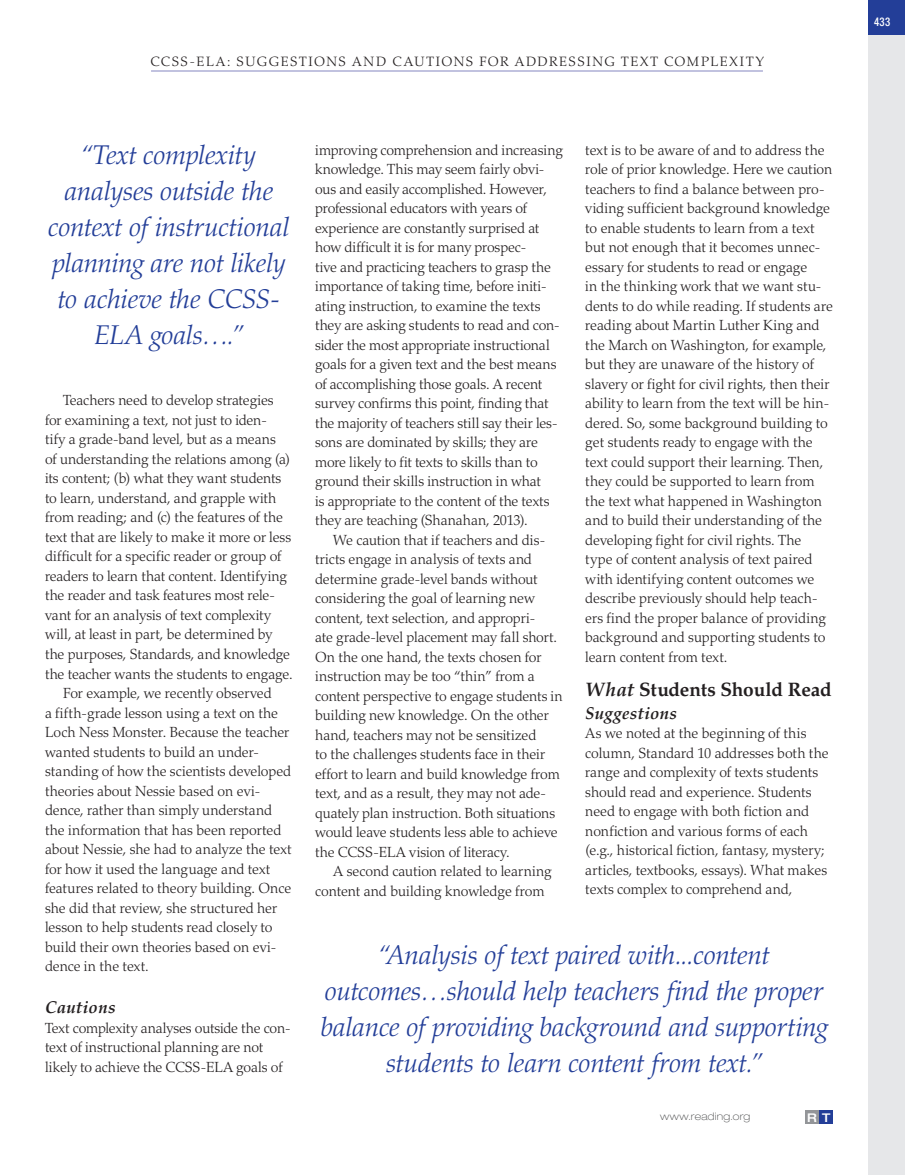
<style>
.page{position:relative;width:905px;height:1175px;background:#fff}
.page>*{position:absolute;margin:0;border:0;box-sizing:border-box;transform-origin:0 0}
.t1{font:italic 300 27px/36px "Palatino LT Std";color:#233e98;text-align:center}
.t2{font:700 19.5px "Palatino LT Std";letter-spacing:-.015em;color:#231f20}
.t3{font:italic 700 17.25px "Palatino LT Std";letter-spacing:.015em;color:#231f20}
.t4{font:300 14.7px/19.5px "Palatino LT Std";letter-spacing:-.005em;color:#231f20}
.t5{font:300 13.5px "Palatino LT Std";letter-spacing:.11em;color:#231f20}
.t6{font:500 condensed 12px "Helvetica Neue LT Std";color:#fff;scale:.9 1}
.t7{font:500 expanded 12px "Helvetica Neue LT Std";color:#fff}
.t8{font:100 expanded 10.5px "Helvetica Neue LT Std";letter-spacing:.025em;color:#4b4c4d}
.s1{font-style:italic}
</style>
<div class="page">
<hr style="left:151px;top:71px;width:612px;height:1px;background:#8587c1">
<div style="left:868px;top:0;width:36px;height:1174px;background:#e6e7e9"></div>
<div style="left:868px;top:0;width:36px;height:34px;background:#233e98"></div>
<div style="left:805px;top:1110px;width:13px;height:14px;background:#939598"></div>
<div style="left:819px;top:1110px;width:13px;height:14px;background:#233e98"></div>
<p class="t5" style="left:150px;top:56px;width:615px">CCSS- ELA: SUGGESTIONS AND CAUTIONS FOR ADDRESSING TEXT COMPLEXITY</p>
<h1 class="t1" style="left:48px;top:140px;width:243px">“Text complexity analyses outside the context of instructional planning are not likely to achieve the CCSS-<br>ELA goals….”</h1>
<p class="t4" style="left:63px;top:392px;width:212px">Teachers need to develop strategies</p>
<p class="t4" style="left:45px;top:412px;width:224px">for examining a text, not just to iden-</p>
<p class="t4" style="left:45px;top:431px;width:232px">tify a grade- band level, but as a means</p>
<p class="t4" style="left:45px;top:451px;width:247px">of understanding the relations among (a)</p>
<p class="t4" style="left:45px;top:470px;width:238px">its content; (b) what they want students</p>
<p class="t4" style="left:45px;top:490px;width:233px">to learn, understand, and grapple with</p>
<p class="t4" style="left:45px;top:509px;width:239px">from reading; and (c) the features of the</p>
<p class="t4" style="left:45px;top:529px;width:248px">text that are likely to make it more or less</p>
<p class="t4" style="left:45px;top:548px;width:238px">difficult for a specific reader or group of</p>
<p class="t4" style="left:45px;top:568px;width:243px">readers to learn that content. Identifying</p>
<p class="t4" style="left:45px;top:587px;width:232px">the reader and task features most rele-</p>
<p class="t4" style="left:45px;top:607px;width:227px">vant for an analysis of text complexity</p>
<p class="t4" style="left:45px;top:626px;width:229px">will, at least in part, be determined by</p>
<p class="t4" style="left:45px;top:646px;width:247px">the purposes, Standards, and knowledge</p>
<p class="t4" style="left:45px;top:665px;width:249px">the teacher wants the students to engage.</p>
<p class="t4" style="left:63px;top:685px;width:210px">For example, we recently observed</p>
<p class="t4" style="left:45px;top:704px;width:235px">a fifth- grade lesson using a text on the</p>
<p class="t4" style="left:45px;top:724px;width:246px">Loch Ness Monster. Because the teacher</p>
<p class="t4" style="left:45px;top:743px;width:216px">wanted students to build an under-</p>
<p class="t4" style="left:45px;top:763px;width:247px">standing of how the scientists developed</p>
<p class="t4" style="left:45px;top:782px;width:217px">theories about Nessie based on evi-</p>
<p class="t4" style="left:45px;top:802px;width:228px">dence, rather than simply understand</p>
<p class="t4" style="left:45px;top:821px;width:238px">the information that has been reported</p>
<p class="t4" style="left:45px;top:841px;width:248px">about Nessie, she had to analyze the text</p>
<p class="t4" style="left:45px;top:860px;width:227px">for how it used the language and text</p>
<p class="t4" style="left:45px;top:880px;width:248px">features related to theory building. Once</p>
<p class="t4" style="left:45px;top:899px;width:234px">she did that review, she structured her</p>
<p class="t4" style="left:45px;top:919px;width:229px">lesson to help students read closely to</p>
<p class="t4" style="left:45px;top:938px;width:233px">build their own theories based on evi-</p>
<p class="t4" style="left:45px;top:958px;width:105px">dence in the text.</p>
<p class="t3" style="left:45px;top:1000px;width:72px">Cautions</p>
<p class="t4" style="left:45px;top:1019px;width:247px">Text complexity analyses outside the con&shy;text of instructional planning are not likely to achieve the CCSS- ELA goals of</p>
<p class="t4" style="left:315px;top:142px;width:249px">improving comprehension and increasing knowledge. This may seem fairly obvi&shy;ous and easily accomplished. However, professional educators with years of experience are constantly surprised at how difficult it is for many prospec-<br>tive and practicing teachers to grasp the importance of taking time, before initi&shy;ating instruction, to examine the texts they are asking students to read and con&shy;sider the most appropriate instructional goals for a given text and the best means of accomplishing those goals. A recent survey confirms this point, finding that the majority of teachers still say their les&shy;sons are dominated by skills; they are more likely to fit texts to skills than to ground their skills instruction in what<br>is appropriate to the content of the texts they are teaching (Shanahan, 2013 ).</p>
<p class="t4" style="left:315px;top:532px;width:249px;text-indent:18px">We caution that if teachers and dis&shy;tricts engage in analysis of texts and determine grade- level bands without considering the goal of learning new content, text selection, and appropri-<br>ate grade- level placement may fall short.<br>On the one hand, the texts chosen for instruction may be too “thin” from a content perspective to engage students in building new knowledge. On the other hand, teachers may not be sensitized<br>to the challenges students face in their effort to learn and build knowledge from text, and as a result, they may not ade&shy;quately plan instruction. Both situations would leave students less able to achieve the CCSS- ELA vision of literacy.</p>
<p class="t4" style="left:315px;top:863px;width:238px;text-indent:18px">A second caution related to learning content and building knowledge from</p>
<p class="t4" style="left:585px;top:142px;width:249px">text is to be aware of and to address the role of prior knowledge. Here we caution teachers to find a balance between pro&shy;viding sufficient background knowledge to enable students to learn from a text but not enough that it becomes unnec&shy;essary for students to read or engage<br>in the thinking work that we want stu&shy;dents to do while reading. If students are reading about Martin Luther King and the March on Washington, for example, but they are unaware of the history of slavery or fight for civil rights, then their ability to learn from the text will be hin&shy;dered. So, some background building to get students ready to engage with the text could support their learning. Then, they could be supported to learn from the text what happened in Washington and to build their understanding of the developing fight for civil rights. The<br>type of content analysis of text paired with identifying content outcomes we describe previously should help teach&shy;ers find the proper balance of providing background and supporting students to learn content from text.</p>
<h2 class="t2" style="left:585px;top:682px;width:248px"><span class="s1">What</span> Students Should Read</h2>
<p class="t3" style="left:585px;top:706px;width:93px">Suggestions</p>
<p class="t4" style="left:585px;top:725px;width:245px">As we noted at the beginning of this column, Standard 10 addresses both the range and complexity of texts students should read and experience. Students need to engage with both fiction and nonfiction and various forms of each (e.g., historical fiction, fantasy, mystery; articles, textbooks, essays). What makes texts complex to comprehend and,</p>
<h1 class="t1" style="left:320px;top:940px;width:509px">“Analysis of text paired with...content outcomes…should help teachers find the proper balance of providing background and supporting students to learn content from text.”</h1>
<p class="t8" style="left:660px;top:1112px;width:92px">www.reading.org</p>
<p class="t7" style="left:807px;top:1112px;width:25px">R T</p>
<p class="t6" style="left:874px;top:17px;width:19px">433</p>
</div>
